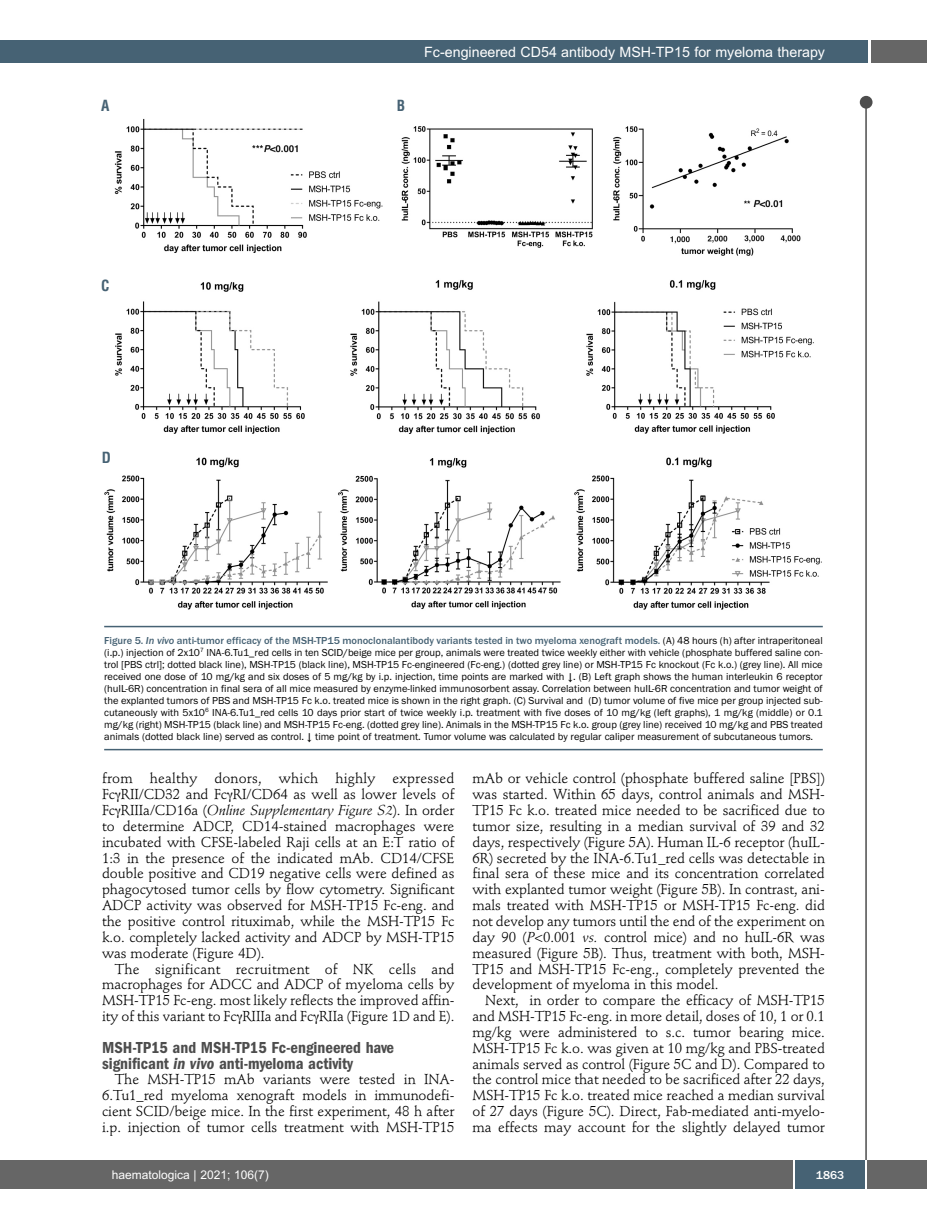
<style>
.page{position:relative;width:927px;height:1225px;background:#fff}
.page>*{position:absolute;margin:0;border:0;box-sizing:border-box;transform-origin:0 0}
.t1{font:600 condensed 16.5px/15.9px "Franklin Gothic";color:#4d4d4d}
.t2{font:700 condensed 15px "Helvetica";color:#466274}
.t3{font:14.25px/15.9px "Stempel Schneidler";letter-spacing:-.005em;color:#000;text-align:justify}
.t4{font:14.25px "Arial";color:#fff}
.t5{font:12px "Arial";color:#fff}
.t6{font:500 12px "Franklin Gothic";color:#fff}
.t7{font:10.5px/12px "Franklin Gothic";color:#000;text-align:justify}
.s1{font-weight:500;color:#466274}
.s2{font-weight:500;font-style:italic;color:#466274}
.s3{font-style:italic}
</style>
<div class="page">
<div style="left:860px;top:96px;width:12px;height:13px;background:#4d4d4d;border-radius:50%"></div>
<hr style="left:865px;top:98px;width:2px;height:1062px;background:#4d4d4d">
<div style="left:871px;top:40px;width:56px;height:22px;background:#666"></div>
<div style="left:18px;top:40px;width:849px;height:22px;background:#466274"></div>
<div style="left:17px;top:1160px;width:910px;height:28px;background:#666"></div>
<div style="left:795px;top:1160px;width:70px;height:28px;background:#466274"></div>
<hr style="left:793px;top:1160px;width:2px;height:28px;background:#fff">
<hr style="left:865px;top:1160px;width:2px;height:28px;background:#fff">
<div style="left:0;top:40px;width:19px;height:22px;background:#466274"></div>
<div style="left:0;top:1160px;width:18px;height:28px;background:#666"></div>
<img style="left:104px;top:118px;width:719px;height:510px">
<hr style="left:104px;top:626px;width:719px;height:1px;background:#466274">
<hr style="left:104px;top:749px;width:719px;height:1px;background:#466274">
<p class="t2" style="left:101px;top:97px;width:10px">A</p>
<p class="t2" style="left:397px;top:97px;width:10px">B</p>
<p class="t4" style="left:424px;top:44px;width:402px">Fc-engineered CD54 antibody MSH-TP15 for myeloma therapy</p>
<p class="t2" style="left:101px;top:277px;width:10px">C</p>
<p class="t2" style="left:102px;top:449px;width:11px">D</p>
<p class="t7" style="left:104px;top:634px;width:720px"><span class="s1">Figure 5.</span> <span class="s2">In vivo</span> <span class="s1">anti-tumor efficacy of the MSH-TP15 monoclonalantibody variants tested in two myeloma xenograft models.</span> (A) 48 hours (h) after intraperitoneal (i.p.) injection of 2x10<sup>7</sup> INA-6.Tu1_red cells in ten SCID/beige mice per group, animals were treated twice weekly either with vehicle (phosphate buffered saline con&shy;trol [PBS ctrl]; dotted black line), MSH-TP15 (black line), MSH-TP15 Fc-engineered (Fc-eng.) (dotted grey line) or MSH-TP15 Fc knockout (Fc k.o.) (grey line). All mice received one dose of 10 mg/kg and six doses of 5 mg/kg by i.p. injection, time points are marked with ↓. (B) Left graph shows the human interleukin 6 receptor (huIL-6R) concentration in final sera of all mice measured by enzyme-linked immunosorbent assay. Correlation between huIL-6R concentration and tumor weight of the explanted tumors of PBS and MSH-TP15 Fc k.o. treated mice is shown in the right graph. (C) Survival and (D) tumor volume of five mice per group injected sub&shy;cutaneously with 5x10<sup>6</sup> INA-6.Tu1_red cells 10 days prior start of twice weekly i.p. treatment with five doses of 10 mg/kg (left graphs), 1 mg/kg (middle) or 0.1 mg/kg (right) MSH-TP15 (black line) and MSH-TP15 Fc-eng. (dotted grey line). Animals in the MSH-TP15 Fc k.o. group (grey line) received 10 mg/kg and PBS treated animals (dotted black line) served as control. ↓ time point of treatment. Tumor volume was calculated by regular caliper measurement of subcutaneous tumors.</p>
<p class="t3" style="left:102px;top:772px;width:354px">from healthy donors, which highly expressed Fc RII/CD32 and Fc RI/CD64 as well as lower levels of Fc RIIIa/CD16a (<span class="s3">Online Supplementary Figure S2</span>). In order to determine ADCP, CD14-stained macrophages were incubated with CFSE-labeled Raji cells at an E:T ratio of 1:3 in the presence of the indicated mAb. CD14/CFSE double positive and CD19 negative cells were defined as phagocytosed tumor cells by flow cytometry. Significant ADCP activity was observed for MSH-TP15 Fc-eng. and the positive control rituximab, while the MSH-TP15 Fc k.o. completely lacked activity and ADCP by MSH-TP15 was moderate (Figure 4D).</p>
<p class="t3" style="left:102px;top:962px;width:354px;text-indent:13px">The significant recruitment of NK cells and macrophages for ADCC and ADCP of myeloma cells by MSH-TP15 Fc-eng. most likely reflects the improved affin&shy;ity of this variant to Fc RIIIa and Fc RIIa (Figure 1D and E).</p>
<p class="t1" style="left:102px;top:1040px;width:294px">MSH-TP15 and MSH-TP15 Fc-engineered have significant <span class="s3">in vivo</span> anti-myeloma activity</p>
<p class="t3" style="left:102px;top:1073px;width:354px;text-indent:13px">The MSH-TP15 mAb variants were tested in INA-6.Tu1_red myeloma xenograft models in immunodefi&shy;cient SCID/beige mice. In the first experiment, 48 h after i.p. injection of tumor cells treatment with MSH-TP15</p>
<p class="t3" style="left:472px;top:772px;width:354px">mAb or vehicle control (phosphate buffered saline [PBS]) was started. Within 65 days, control animals and MSH-TP15 Fc k.o. treated mice needed to be sacrificed due to tumor size, resulting in a median survival of 39 and 32 days, respectively (Figure 5A). Human IL-6 receptor (huIL-6R) secreted by the INA-6.Tu1_red cells was detectable in final sera of these mice and its concentration correlated with explanted tumor weight (Figure 5B). In contrast, ani&shy;mals treated with MSH-TP15 or MSH-TP15 Fc-eng. did not develop any tumors until the end of the experiment on day 90 (<span class="s3">P</span>&lt;0.001 <span class="s3">vs.</span> control mice) and no huIL-6R was measured (Figure 5B). Thus, treatment with both, MSH-TP15 and MSH-TP15 Fc-eng., completely prevented the development of myeloma in this model.</p>
<p class="t3" style="left:472px;top:993px;width:354px;text-indent:13px">Next, in order to compare the efficacy of MSH-TP15 and MSH-TP15 Fc-eng. in more detail, doses of 10, 1 or 0.1 mg/kg were administered to s.c. tumor bearing mice.<br>MSH-TP15 Fc k.o. was given at 10 mg/kg and PBS-treated animals served as control (Figure 5C and D). Compared to the control mice that needed to be sacrificed after 22 days, MSH-TP15 Fc k.o. treated mice reached a median survival of 27 days (Figure 5C). Direct, Fab-mediated anti-myelo&shy;ma effects may account for the slightly delayed tumor</p>
<p class="t5" style="left:112px;top:1167px;width:158px">haematologica | 2021; 106(7)</p>
<p class="t6" style="left:816px;top:1167px;width:30px">1863</p>
</div>
